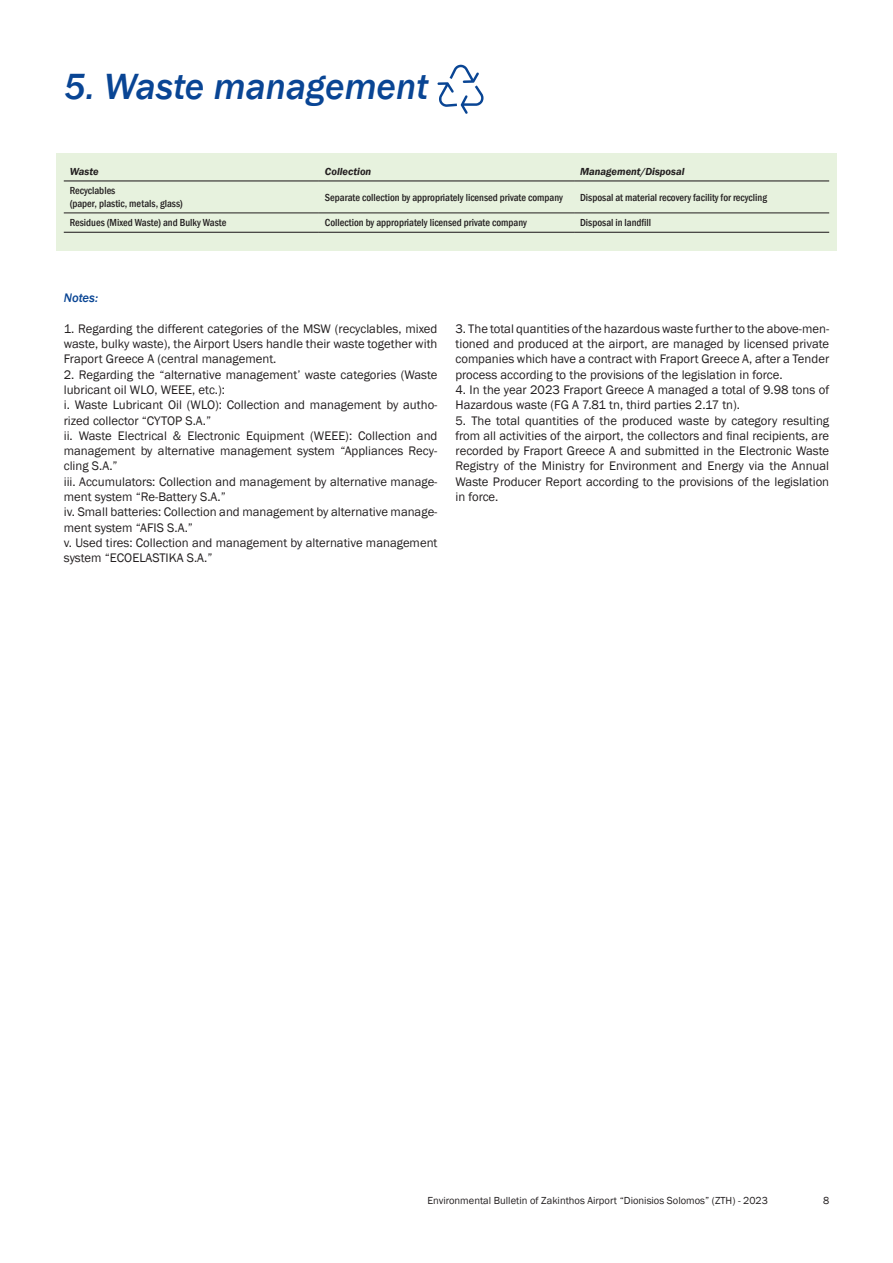
<style>
.page{position:relative;width:893px;height:1263px;background:#fff}
.page>*{position:absolute;margin:0;border:0;box-sizing:border-box;transform-origin:0 0}
.t1{font:italic 500 37.5px "Franklin Gothic";color:#094594}
.t2{font:12.75px/15.3px "Franklin Gothic";color:#231f20}
.t3{font:italic 500 12.75px "Franklin Gothic";color:#094594}
.t4{font:500 condensed 10.5px "Franklin Gothic";color:#231f20}
.t5{font:10.5px "Franklin Gothic";color:#231f20}
.t6{font:italic 600 10.5px "Franklin Gothic";color:#231f20}
</style>
<div class="page">
<div style="left:56px;top:153px;width:781px;height:98px;background:#e7f2de"></div>
<hr style="left:64px;top:232px;width:255px;height:1px;background:#231f20">
<hr style="left:319px;top:232px;width:255px;height:1px;background:#231f20">
<hr style="left:574px;top:232px;width:255px;height:1px;background:#231f20">
<hr style="left:64px;top:213px;width:255px;height:1px;background:#231f20">
<hr style="left:319px;top:213px;width:255px;height:1px;background:#231f20">
<hr style="left:574px;top:213px;width:255px;height:1px;background:#231f20">
<hr style="left:64px;top:180px;width:255px;height:1px;background:#231f20">
<hr style="left:319px;top:180px;width:255px;height:1px;background:#231f20">
<hr style="left:574px;top:180px;width:255px;height:1px;background:#231f20">
<svg style="left:437px;top:65px;width:47px;height:49px"></svg>
<p class="t1" style="left:64px;top:63px;width:366px">5. Waste management</p>
<p class="t6" style="left:70px;top:165px;width:30px">Waste</p>
<p class="t6" style="left:325px;top:165px;width:48px">Collection</p>
<p class="t6" style="left:580px;top:165px;width:106px">Management/Disposal</p>
<p class="t4" style="left:70px;top:184px;width:47px">Recyclables</p>
<p class="t4" style="left:70px;top:196px;width:115px">(paper, plastic, metals, glass)</p>
<p class="t4" style="left:325px;top:190px;width:239px">Separate collection by appropriately licensed private company</p>
<p class="t4" style="left:580px;top:190px;width:188px">Disposal at material recovery facility for recycling</p>
<p class="t4" style="left:70px;top:216px;width:158px">Residues (Mixed Waste) and Bulky Waste</p>
<p class="t4" style="left:325px;top:216px;width:203px">Collection by appropriately licensed private company</p>
<p class="t4" style="left:580px;top:216px;width:73px">Disposal in landfill</p>
<p class="t3" style="left:64px;top:290px;width:36px">Notes:</p>
<p class="t2" style="left:64px;top:321px;width:375px;text-align:justify">1. Regarding the different categories of the MSW (recyclables, mixed waste, bulky waste), the Airport Users handle their waste together with Fraport Greece A (central management.</p>
<p class="t2" style="left:64px;top:367px;width:375px">2. Regarding the “alternative management’ waste categories (Waste lubricant oil WLO, WEEE, etc.):</p>
<p class="t2" style="left:64px;top:398px;width:375px">i. Waste Lubricant Oil (WLO): Collection and management by autho&shy;rized collector “CYTOP S.A.”</p>
<p class="t2" style="left:64px;top:428px;width:375px;text-align:justify">ii. Waste Electrical &amp; Electronic Equipment (WEEE): Collection and management by alternative management system “Appliances Recy&shy;cling S.A.”</p>
<p class="t2" style="left:64px;top:474px;width:375px">iii. Accumulators: Collection and management by alternative manage&shy;ment system “Re-Battery S.A.”</p>
<p class="t2" style="left:64px;top:505px;width:375px">iv. Small batteries: Collection and management by alternative manage&shy;ment system “AFIS S.A.”</p>
<p class="t2" style="left:64px;top:535px;width:375px">v. Used tires: Collection and management by alternative management system “ECOELASTIKA S.A.”</p>
<p class="t2" style="left:455px;top:321px;width:375px;text-align:justify">3. The total quantities of the hazardous waste further to the above-men&shy;tioned and produced at the airport, are managed by licensed private companies which have a contract with Fraport Greece A, after a Tender process according to the provisions of the legislation in force.</p>
<p class="t2" style="left:455px;top:382px;width:375px">4. In the year 2023 Fraport Greece A managed a total of 9.98 tons of<br>Hazardous waste (FG A 7.81 tn, third parties 2.17 tn).</p>
<p class="t2" style="left:455px;top:413px;width:375px;text-align:justify">5. The total quantities of the produced waste by category resulting from all activities of the airport, the collectors and final recipients, are recorded by Fraport Greece A and submitted in the Electronic Waste Registry of the Ministry for Environment and Energy via the Annual Waste Producer Report according to the provisions of the legislation in force.</p>
<p class="t5" style="left:428px;top:1194px;width:342px">Environmental Bulletin of Zakinthos Airport “Dionisios Solomos” (ZTH) - 2023</p>
<p class="t5" style="left:823px;top:1194px;width:8px">8</p>
</div>
